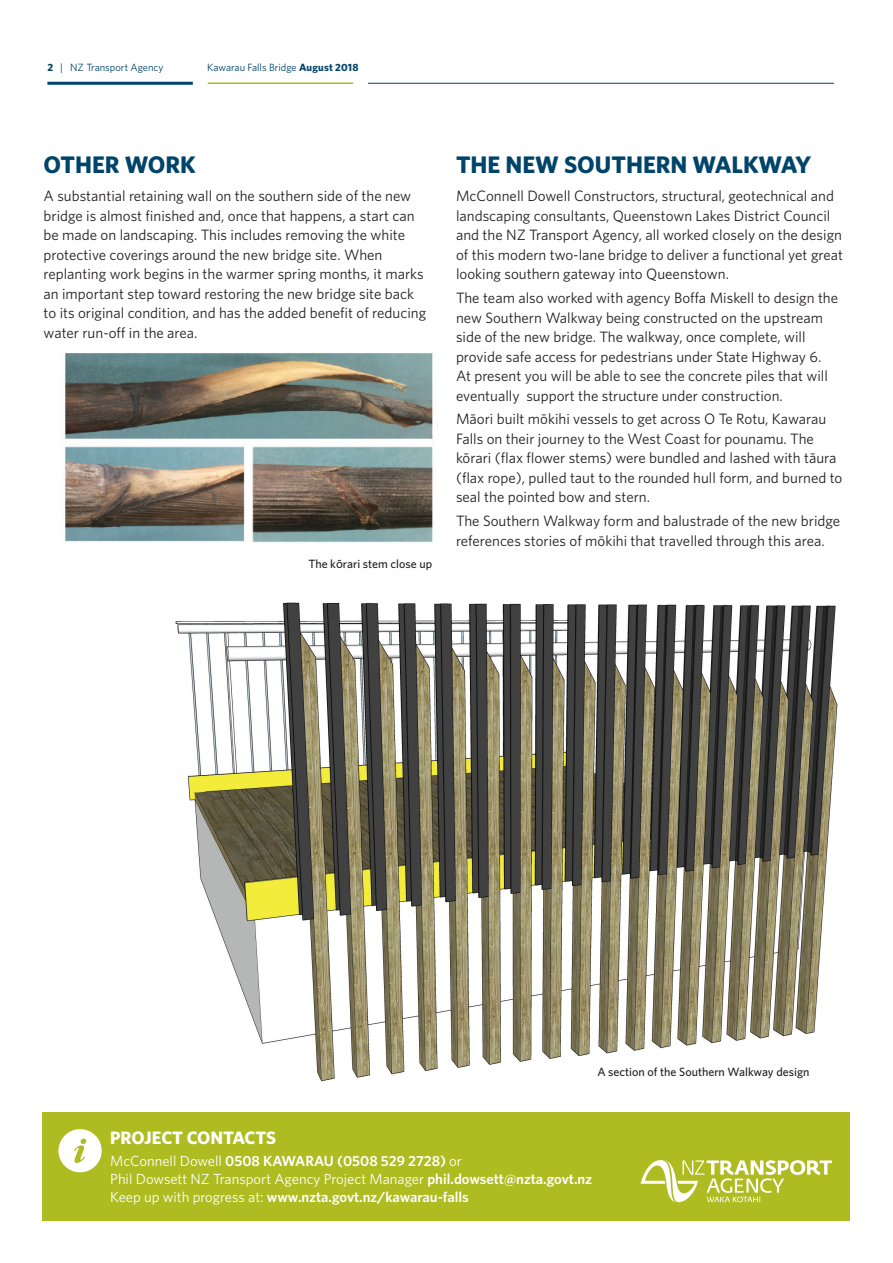
<style>
.page{position:relative;width:893px;height:1263px;background:#fff}
.page>*{position:absolute;margin:0;border:0;box-sizing:border-box;transform-origin:0 0}
.t1{font:700 24px "Whitney";color:#00446a}
.t2{font:700 18px "Whitney";letter-spacing:-.01em;color:#fff}
.t3{font:15px/19.5px "Whitney";color:#231f20}
.t4{font:14.7px/18px "Whitney";color:#fff}
.t5{font:500 12px "Whitney";color:#231f20}
.t6{font:10.5px "Whitney";color:#00446a}
.s1{font-weight:700}
.s2{font-weight:600}
</style>
<div class="page">
<div style="left:43px;top:1112px;width:807px;height:108px;background:#aebc21"></div>
<svg style="left:641px;top:1160px;width:191px;height:43px"></svg>
<div style="left:58px;top:1129px;width:44px;height:43px;background:#fff;border-radius:50%"></div>
<svg style="left:74px;top:1138px;width:12px;height:25px"></svg>
<hr style="left:47px;top:82px;width:146px;height:3px;background:#00446a">
<hr style="left:368px;top:83px;width:466px;height:1px;background:#00446a">
<hr style="left:208px;top:83px;width:145px;height:1px;background:#aebc21">
<img style="left:64px;top:353px;width:369px;height:190px">
<img style="left:175px;top:602px;width:663px;height:480px">
<p class="t6" style="left:47px;top:61px;width:118px"><span class="s1">2</span> | NZ Transport Agency</p>
<p class="t6" style="left:207px;top:61px;width:153px">Kawarau Falls Bridge <span class="s1">August 2018</span></p>
<h1 class="t1" style="left:44px;top:149px;width:154px">OTHER WORK</h1>
<p class="t3" style="left:44px;top:186px;width:384px">A substantial retaining wall on the southern side of the new bridge is almost finished and, once that happens, a start can be made on landscaping. This includes removing the white protective coverings around the new bridge site. When replanting work begins in the warmer spring months, it marks an important step toward restoring the new bridge site back to its original condition, and has the added benefit of reducing water run-off in the area.</p>
<p class="t5" style="left:308px;top:556px;width:125px">The kŌrari stem close up</p>
<h1 class="t1" style="left:456px;top:149px;width:357px">THE NEW SOUTHERN WALKWAY</h1>
<p class="t3" style="left:456px;top:186px;width:389px">McConnell Dowell Constructors, structural, geotechnical and landscaping consultants, Queenstown Lakes District Council and the NZ Transport Agency, all worked closely on the design of this modern two-lane bridge to deliver a functional yet great looking southern gateway into Queenstown.</p>
<p class="t3" style="left:456px;top:288px;width:384px">The team also worked with agency Boffa Miskell to design the new Southern Walkway being constructed on the upstream side of the new bridge. The walkway, once complete, will provide safe access for pedestrians under State Highway 6.<br>At present you will be able to see the concrete piles that will eventually support the structure under construction.</p>
<p class="t3" style="left:456px;top:409px;width:388px">Māori built mōkihi vessels to get across O Te Rotu, Kawarau Falls on their journey to the West Coast for pounamu. The kōrari (flax flower stems) were bundled and lashed with tāura (flax rope), pulled taut to the rounded hull form, and burned to seal the pointed bow and stern.</p>
<p class="t3" style="left:456px;top:511px;width:386px">The Southern Walkway form and balustrade of the new bridge references stories of mōkihi that travelled through this area.</p>
<p class="t5" style="left:597px;top:1064px;width:214px">A section of the Southern Walkway design</p>
<p class="t2" style="left:110px;top:1125px;width:167px">PROJECT CONTACTS</p>
<p class="t4" style="left:110px;top:1152px;width:483px">McConnell Dowell <span class="s2">0508 KAWARAU (0508 529 2728)</span> or<br>Phil Dowsett NZ Transport Agency Project Manager <span class="s2">phil.dowsett@nzta.govt.nz<br></span>Keep up with progress at: <span class="s2">www.nzta.govt.nz/kawarau-falls</span></p>
</div>
